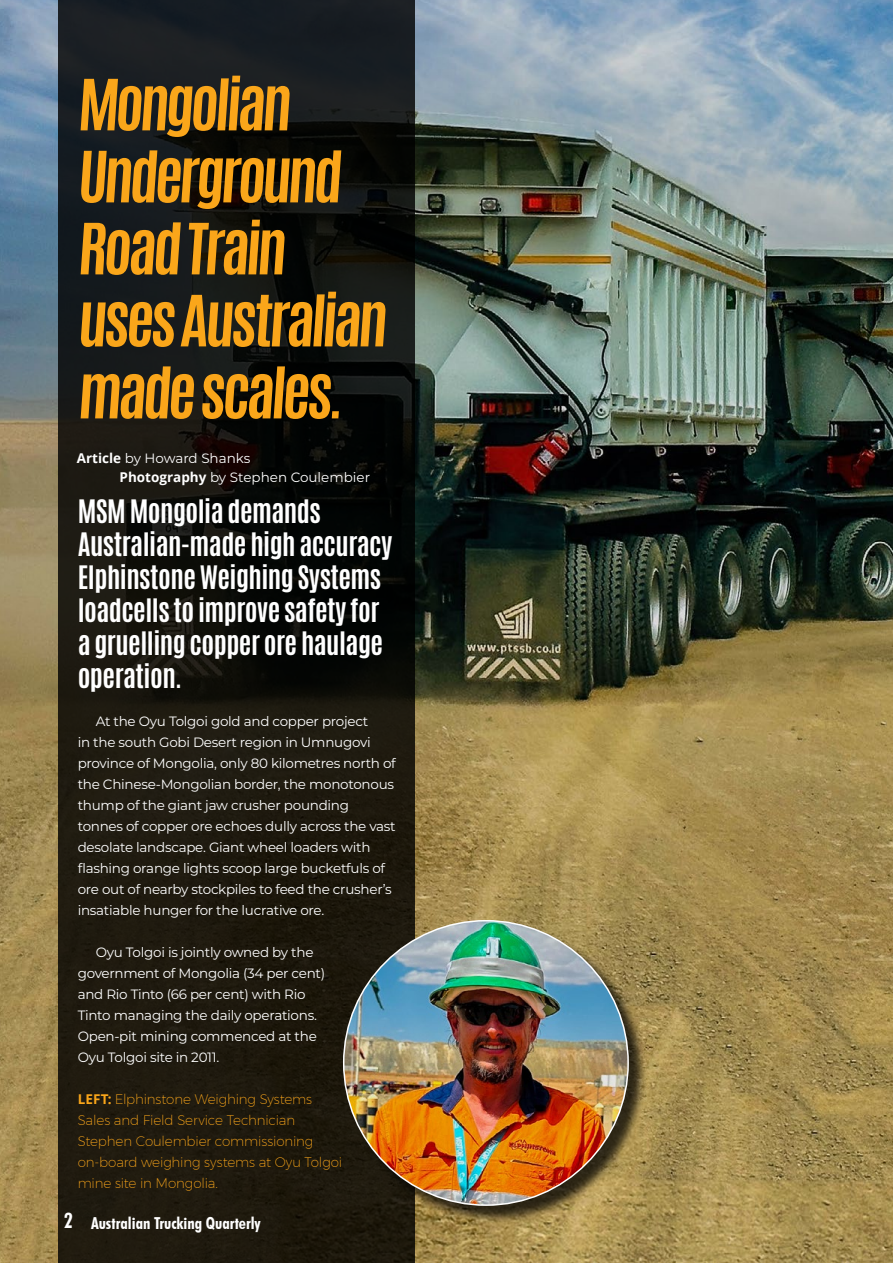
<style>
.page{position:relative;width:893px;height:1263px;background:#fff}
.page>*{position:absolute;margin:0;border:0;box-sizing:border-box;transform-origin:0 0}
.t1{font:700 60px/72px "Antonio";color:#faa61a}
.t2{font:700 27px/33px "Antonio";letter-spacing:-.02em;color:#fff}
.t3{font:700 condensed 16.5px "Futura BT";color:#fff}
.t4{font:13.5px/21px "Montserrat";letter-spacing:-.02em;color:#fff}
.t5{font:200 13.5px/21px "Montserrat";letter-spacing:-.01em;color:#faa61a}
.t6{font:13.5px/19.8px "Montserrat";color:#fff}
.s1{font-family:"Open Sans";font-weight:700}
.s2{font-size:21px}
</style>
<div class="page">
<img style="left:0;top:0;width:893px;height:1263px">
<svg style="left:58px;top:0;width:357px;height:1263px;background:#161510"></svg>
<div style="left:345px;top:922px;width:303px;height:303px;background:#000;opacity:.75"></div>
<img style="left:344px;top:921px;width:284px;height:284px;border-radius:142px">
<h1 class="t1" style="left:77px;top:70px;width:318px">Mongolian<br>Underground<br>Road Train uses Australian made scales.</h1>
<p class="t6" style="left:120px;top:447px;width:252px;text-indent:-43px"><span class="s1">Article</span> by Howard Shanks<br><span class="s1">Photography</span> by Stephen Coulembier</p>
<h2 class="t2" style="left:78px;top:496px;width:316px">MSM Mongolia demands<br>Australian-made high accuracy<br>Elphinstone Weighing Systems loadcells to improve safety for a gruelling copper ore haulage operation.</h2>
<p class="t4" style="left:78px;top:710px;width:320px;text-indent:18px">At the Oyu Tolgoi gold and copper project<br>in the south Gobi Desert region in Umnugovi province of Mongolia, only 80 kilometres north of the Chinese-Mongolian border, the monotonous thump of the giant jaw crusher pounding tonnes of copper ore echoes dully across the vast desolate landscape. Giant wheel loaders with flashing orange lights scoop large bucketfuls of ore out of nearby stockpiles to feed the crusher’s insatiable hunger for the lucrative ore.</p>
<p class="t4" style="left:78px;top:941px;width:249px;text-indent:18px">Oyu Tolgoi is jointly owned by the government of Mongolia (34 per cent) and Rio Tinto (66 per cent) with Rio Tinto managing the daily operations.<br>Open-pit mining commenced at the Oyu Tolgoi site in 2011.</p>
<p class="t5" style="left:78px;top:1088px;width:266px"><span class="s1">LEFT:</span> Elphinstone Weighing Systems Sales and Field Service Technician Stephen Coulembier commissioning on-board weighing systems at Oyu Tolgoi mine site in Mongolia.</p>
<p class="t3" style="left:64px;top:1213px;width:198px"><span class="s2">2</span> Australian Trucking Quarterly</p>
</div>
